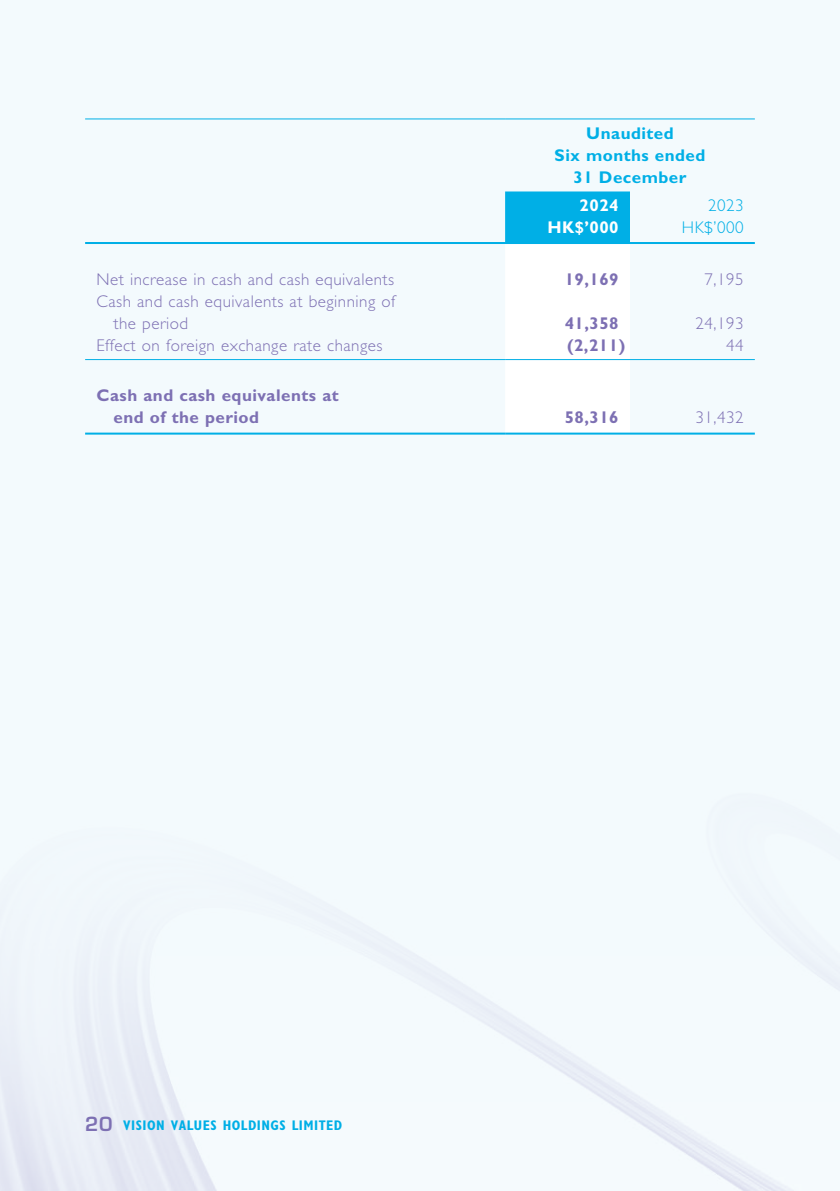
<style>
.page{position:relative;width:840px;height:1191px;background:#fff}
.page>*{position:absolute;margin:0;border:0;box-sizing:border-box;transform-origin:0 0}
.t1{font:300 17px/22px "Gill Sans Std";letter-spacing:.03em;color:#7d70b3}
.t2{font:700 17px/22px "Gill Sans Std";letter-spacing:.03em;color:#7d70b3}
.t3{font:700 17px/22px "Gill Sans Std";letter-spacing:.03em;color:#00afe6;text-align:center}
.t4{font:700 17px "Gill Sans Std";letter-spacing:.03em;color:#fff}
.t5{font:300 17px "Gill Sans Std";letter-spacing:.03em;color:#00afe6}
.t6{font:700 condensed 14px "Gill Sans Std";letter-spacing:.035em;color:#00afe6}
.s1{font-family:"Eurostile LT Std";font-weight:600;font-stretch:normal;font-size:19px;color:#7d70b3}
</style>
<div class="page">
<hr style="left:839px;top:0;width:1px;height:1191px;background:#f3fafd">
<div style="left:0;top:0;width:839px;height:1191px;background:#f3fafd"></div>
<svg style="left:505px;top:191px;width:124px;height:241px"></svg>
<hr style="left:85px;top:118px;width:335px;height:1px;background:#00afe6">
<hr style="left:420px;top:118px;width:85px;height:1px;background:#00afe6">
<hr style="left:505px;top:118px;width:249px;height:1px;background:#00afe6">
<hr style="left:85px;top:242px;width:335px;height:2px;background:#00afe6">
<hr style="left:420px;top:242px;width:85px;height:2px;background:#00afe6">
<hr style="left:505px;top:242px;width:124px;height:2px;background:#00afe6">
<hr style="left:629px;top:242px;width:125px;height:2px;background:#00afe6">
<hr style="left:85px;top:359px;width:335px;height:1px;background:#00afe6">
<hr style="left:420px;top:359px;width:85px;height:1px;background:#00afe6">
<hr style="left:505px;top:359px;width:124px;height:1px;background:#00afe6">
<hr style="left:629px;top:359px;width:125px;height:1px;background:#00afe6">
<hr style="left:85px;top:432px;width:335px;height:2px;background:#00afe6">
<hr style="left:420px;top:432px;width:85px;height:2px;background:#00afe6">
<hr style="left:505px;top:432px;width:124px;height:2px;background:#00afe6">
<hr style="left:629px;top:432px;width:125px;height:2px;background:#00afe6">
<p class="t3" style="left:554px;top:122px;width:152px">Unaudited<br>Six months ended<br>31 December</p>
<p class="t4" style="left:579px;top:195px;width:40px">2024</p>
<p class="t5" style="left:707px;top:195px;width:37px">2023</p>
<p class="t4" style="left:547px;top:217px;width:73px">HK$’000</p>
<p class="t5" style="left:681px;top:217px;width:63px">HK$’000</p>
<p class="t1" style="left:96px;top:269px;width:299px">Net increase in cash and cash equivalents</p>
<p class="t2" style="left:564px;top:268px;width:55px">19,169</p>
<p class="t1" style="left:704px;top:269px;width:40px">7,195</p>
<p class="t1" style="left:113px;top:291px;width:283px;text-indent:-17px">Cash and cash equivalents at beginning of the period</p>
<p class="t2" style="left:564px;top:312px;width:55px">41,358</p>
<p class="t1" style="left:695px;top:313px;width:49px">24,193</p>
<p class="t1" style="left:96px;top:335px;width:287px">Effect on foreign exchange rate changes</p>
<p class="t2" style="left:566px;top:334px;width:60px">(2,211)</p>
<p class="t1" style="left:725px;top:335px;width:19px">44</p>
<p class="t2" style="left:113px;top:384px;width:227px;text-indent:-17px">Cash and cash equivalents at end of the period</p>
<p class="t2" style="left:564px;top:406px;width:55px">58,316</p>
<p class="t1" style="left:695px;top:407px;width:49px">31,432</p>
<p class="t6" style="left:85px;top:1117px;width:258px"><span class="s1">20</span> VISION VALUES HOLDINGS LIMITED</p>
</div>
